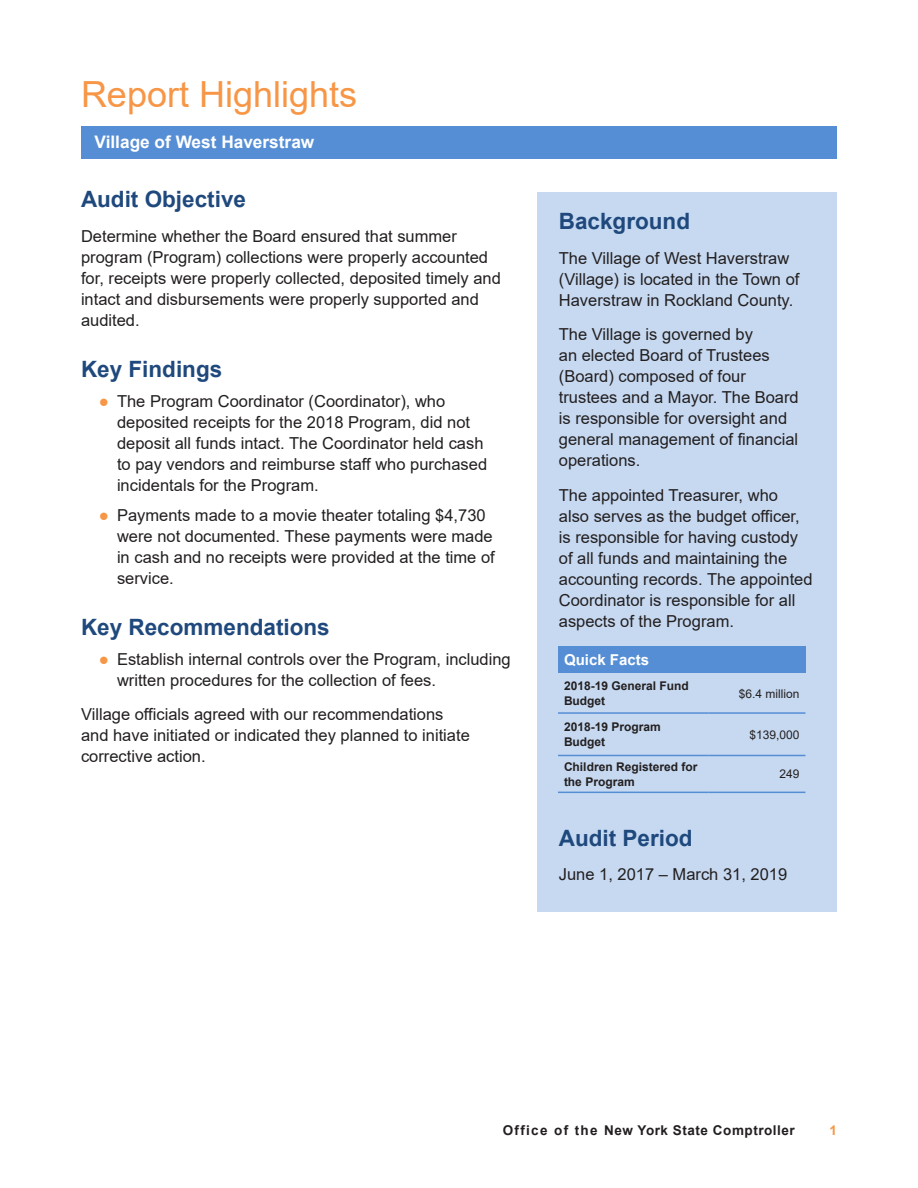
<style>
.page{position:relative;width:918px;height:1188px;background:#fff}
.page>*{position:absolute;margin:0;border:0;box-sizing:border-box;transform-origin:0 0}
.Section_Heads{font:36px "Arial";color:#f79646}
._2_Subheads{font:700 22.5px "Arial";color:#1f497d}
.t1{font:700 17.25px "Arial";color:#fff}
.Body_Text{font:16.5px/21px "Arial";color:#231f20}
.Footnotes{font:700 15px "Arial";color:#fff}
.t2{font:700 13.5px "Arial";letter-spacing:.04em;color:#231f20}
.t3{font:700 13.5px "Arial";color:#f79646}
.Footnotes-2{font:700 12px/15px "Arial";color:#231f20}
.Footnotes-3{font:12px "Arial";color:#231f20}
.s1{color:#f79646}
</style>
<div class="page">
<hr style="left:81px;top:126px;width:756px;height:3px;background:#558ed5">
<div style="left:538px;top:192px;width:299px;height:720px;background:#c6d9f1"></div>
<div style="left:81px;top:128px;width:756px;height:31px;background:#558ed5"></div>
<div style="left:558px;top:646px;width:247px;height:28px;background:#558ed5"></div>
<hr style="left:558px;top:712px;width:150px;height:2px;background:#558ed5">
<hr style="left:708px;top:712px;width:97px;height:2px;background:#558ed5">
<hr style="left:558px;top:755px;width:150px;height:1px;background:#558ed5">
<hr style="left:708px;top:755px;width:97px;height:1px;background:#558ed5">
<hr style="left:558px;top:792px;width:150px;height:1px;background:#558ed5">
<hr style="left:708px;top:792px;width:97px;height:1px;background:#558ed5">
<p class="Section_Heads" style="left:81px;top:70px;width:278px">Report Highlights</p>
<p class="t1" style="left:94px;top:129px;width:221px">Village of West Haverstraw</p>
<p class="_2_Subheads" style="left:81px;top:184px;width:167px">Audit Objective</p>
<p class="Body_Text" style="left:81px;top:226px;width:422px">Determine whether the Board ensured that summer program (Program) collections were properly accounted for, receipts were properly collected, deposited timely and intact and disbursements were properly supported and audited.</p>
<p class="_2_Subheads" style="left:81px;top:353px;width:143px">Key Findings</p>
<p class="Body_Text" style="left:117px;top:391px;width:372px;text-indent:-18px"><span class="s1">●</span> The Program Coordinator (Coordinator), who deposited receipts for the 2018 Program, did not deposit all funds intact. The Coordinator held cash to pay vendors and reimburse staff who purchased incidentals for the Program.</p>
<p class="Body_Text" style="left:117px;top:505px;width:379px;text-indent:-18px"><span class="s1">●</span> Payments made to a movie theater totaling $4,730 were not documented. These payments were made in cash and no receipts were provided at the time of service.</p>
<p class="_2_Subheads" style="left:81px;top:611px;width:250px">Key Recommendations</p>
<p class="Body_Text" style="left:117px;top:649px;width:395px;text-indent:-18px"><span class="s1">●</span> Establish internal controls over the Program, including written procedures for the collection of fees.</p>
<p class="Body_Text" style="left:81px;top:704px;width:390px">Village officials agreed with our recommendations and have initiated or indicated they planned to initiate corrective action.</p>
<p class="_2_Subheads" style="left:559px;top:206px;width:133px">Background</p>
<p class="Body_Text" style="left:559px;top:247px;width:242px">The Village of West Haverstraw (Village) is located in the Town of<br>Haverstraw in Rockland County.</p>
<p class="Body_Text" style="left:559px;top:324px;width:241px">The Village is governed by<br>an elected Board of Trustees (Board) composed of four trustees and a Mayor. The Board is responsible for oversight and general management of financial operations.</p>
<p class="Body_Text" style="left:559px;top:484px;width:255px">The appointed Treasurer, who<br>also serves as the budget officer, is responsible for having custody of all funds and maintaining the accounting records. The appointed<br>Coordinator is responsible for all aspects of the Program.</p>
<p class="Footnotes" style="left:564px;top:650px;width:87px">Quick Facts</p>
<p class="Footnotes-2" style="left:564px;top:679px;width:126px">2018-19 General Fund<br>Budget</p>
<p class="Footnotes-3" style="left:739px;top:685px;width:62px">$6.4 million</p>
<p class="Footnotes-2" style="left:564px;top:720px;width:98px">2018-19 Program<br>Budget</p>
<p class="Footnotes-3" style="left:749px;top:726px;width:52px">$139,000</p>
<p class="Footnotes-2" style="left:564px;top:759px;width:135px">Children Registered for the Program</p>
<p class="Footnotes-3" style="left:779px;top:766px;width:22px">249</p>
<p class="_2_Subheads" style="left:559px;top:822px;width:135px">Audit Period</p>
<p class="Body_Text" style="left:559px;top:864px;width:230px">June 1, 2017 – March 31, 2019</p>
<p class="t2" style="left:503px;top:1121px;width:294px">Office of the New York State Comptroller</p>
<p class="t3" style="left:829px;top:1121px;width:9px">1</p>
</div>
